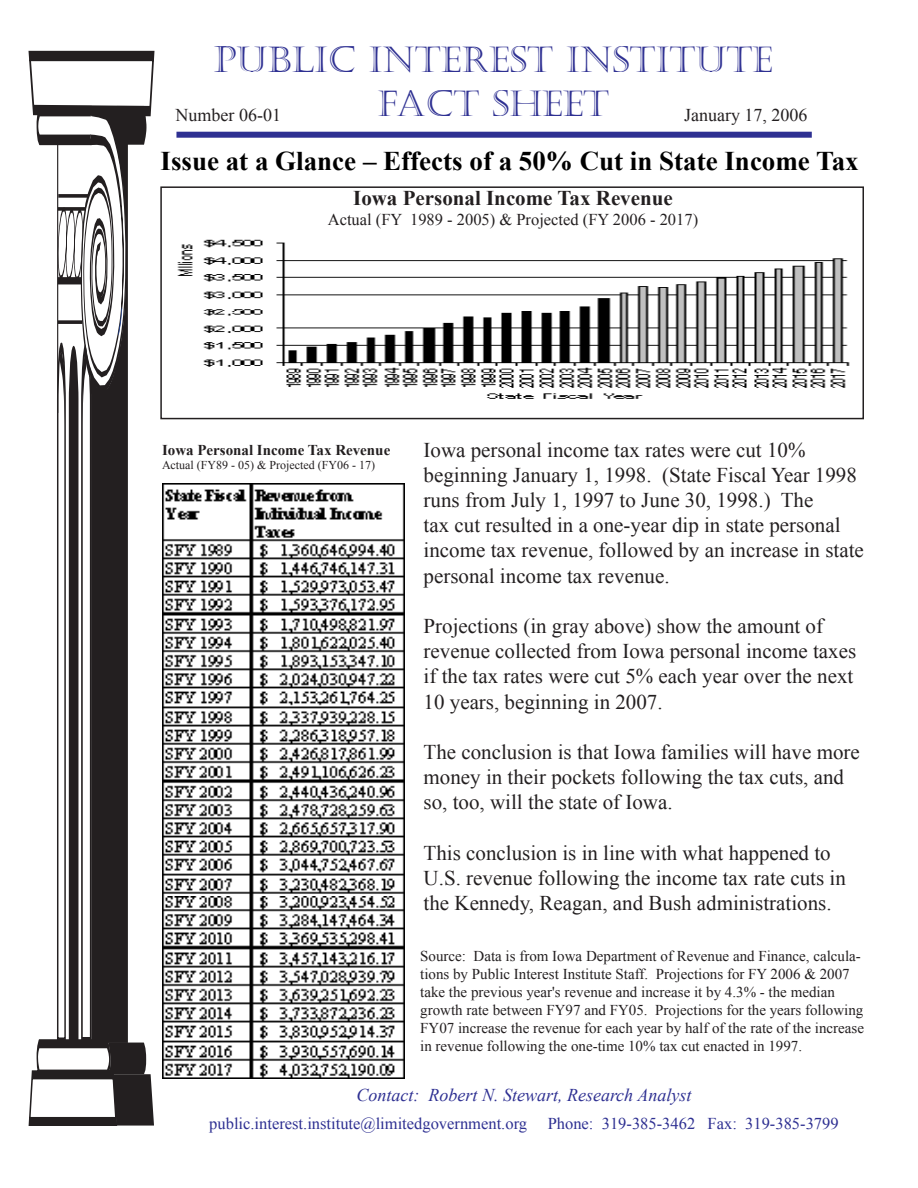
<style>
.page{position:relative;width:918px;height:1188px;background:#fff}
.page>*{position:absolute;margin:0;border:0;box-sizing:border-box;transform-origin:0 0}
.t1{font:36px "Castellar";color:#2e3092}
.t2{font:700 27px "Times New Roman";color:#000}
.t3{font:21px/25.2px "Times New Roman";color:#231f20}
.t4{font:700 21px "Times New Roman";color:#231f20}
.t5{font:italic 18px "Times New Roman";color:#2e3092}
.t6{font:18px "Times New Roman";color:#231f20}
.t7{font:16.5px "Times New Roman";color:#2e3092}
.t8{font:16.5px "Times New Roman";color:#231f20}
.t9{font:15px/18px "Times New Roman";color:#231f20}
.t10{font:700 15px "Times New Roman";color:#231f20}
.t11{font:12px "Times New Roman";color:#231f20}
</style>
<div class="page">
<div style="left:176px;top:132px;width:636px;height:6px;background:#2e3092"></div>
<div style="left:160px;top:186px;width:704px;height:233px;border:2px solid #231f20"></div>
<img style="left:163px;top:483px;width:241px;height:595px">
<img style="left:177px;top:239px;width:673px;height:160px">
<svg style="left:29px;top:50px;width:125px;height:1076px"></svg>
<p class="t1" style="left:214px;top:39px;width:561px">PUBLIC INTEREST INSTITUTE</p>
<p class="t6" style="left:176px;top:103px;width:107px">Number 06-01</p>
<p class="t1" style="left:377px;top:83px;width:233px">FACT SHEET</p>
<p class="t6" style="left:684px;top:103px;width:125px">January 17, 2006</p>
<p class="t2" style="left:161px;top:142px;width:700px">Issue at a Glance – Effects of a 50% Cut in State Income Tax</p>
<p class="t4" style="left:353px;top:184px;width:321px">Iowa Personal Income Tax Revenue</p>
<p class="t8" style="left:328px;top:208px;width:372px">Actual (FY 1989 - 2005) &amp; Projected (FY 2006 - 2017)</p>
<p class="t10" style="left:162px;top:440px;width:230px">Iowa Personal Income Tax Revenue</p>
<p class="t11" style="left:162px;top:457px;width:215px">Actual (FY89 - 05) &amp; Projected (FY06 - 17)</p>
<p class="t3" style="left:424px;top:437px;width:442px">Iowa personal income tax rates were cut 10% beginning January 1, 1998. (State Fiscal Year 1998 runs from July 1, 1997 to June 30, 1998.) The<br>tax cut resulted in a one-year dip in state personal income tax revenue, followed by an increase in state personal income tax revenue.</p>
<p class="t3" style="left:424px;top:613px;width:434px">Projections (in gray above) show the amount of revenue collected from Iowa personal income taxes if the tax rates were cut 5% each year over the next 10 years, beginning in 2007.</p>
<p class="t3" style="left:424px;top:739px;width:438px">The conclusion is that Iowa families will have more money in their pockets following the tax cuts, and so, too, will the state of Iowa.</p>
<p class="t3" style="left:424px;top:840px;width:424px">This conclusion is in line with what happened to<br>U.S. revenue following the income tax rate cuts in the Kennedy, Reagan, and Bush administrations.</p>
<p class="t9" style="left:420px;top:946px;width:445px">Source: Data is from Iowa Department of Revenue and Finance, calcula&shy;tions by Public Interest Institute Staff. Projections for FY 2006 &amp; 2007 take the previous year's revenue and increase it by 4.3% - the median growth rate between FY97 and FY05. Projections for the years following FY07 increase the revenue for each year by half of the rate of the increase in revenue following the one-time 10% tax cut enacted in 1997.</p>
<p class="t5" style="left:357px;top:1082px;width:336px">Contact: Robert N. Stewart, Research Analyst</p>
<p class="t7" style="left:209px;top:1113px;width:319px">public.interest.institute@limitedgovernment.org</p>
<p class="t7" style="left:548px;top:1113px;width:293px">Phone: 319-385-3462 Fax: 319-385-3799</p>
</div>
